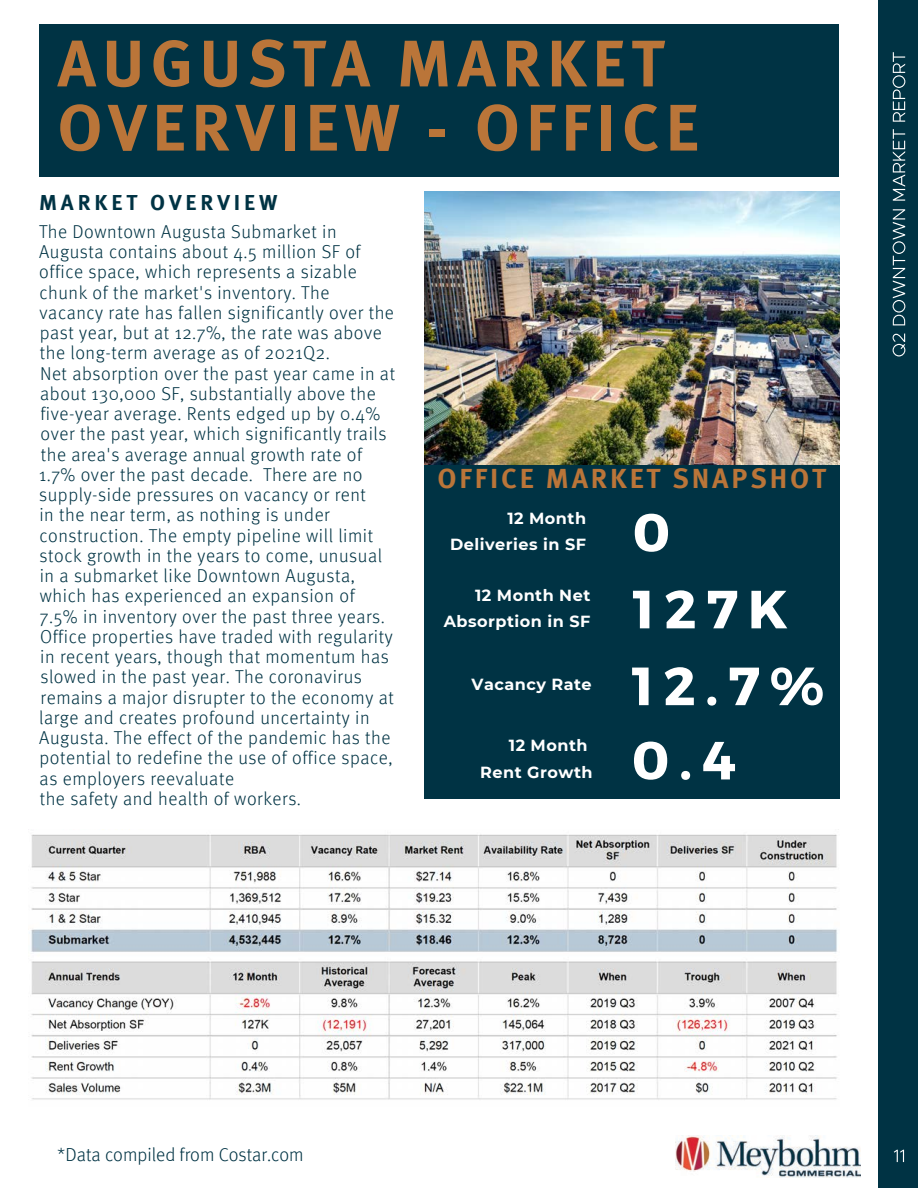
<style>
.page{position:relative;width:918px;height:1188px;background:#fff}
.page>*{position:absolute;margin:0;border:0;box-sizing:border-box;transform-origin:0 0}
.t1{font:700 65.7px/64.2px "Meta Pro";letter-spacing:.09em;color:#ba7539}
.t2{font:700 53.7px/75.9px "Montserrat";letter-spacing:.18em;color:#fff}
.t3{font:700 27.75px "Meta Pro";letter-spacing:.1em;color:#ba7539}
.t4{font:700 21.75px "Meta Pro";letter-spacing:.18em;color:#034}
.t5{font:300 18.75px "Meta Pro";color:#034}
.t6{font:300 18.6px/20.2px "Meta Pro";letter-spacing:.03em;color:#034}
.t7{font:700 16.05px/26.2px "Montserrat";letter-spacing:.03em;color:#fff;text-align:right}
</style>
<div class="page">
<div style="left:39px;top:24px;width:800px;height:153px;background:#034"></div>
<div style="left:424px;top:206px;width:415px;height:593px;background:#034"></div>
<div style="left:879px;top:0;width:39px;height:1188px;background:#034"></div>
<img style="left:676px;top:1136px;width:184px;height:41px">
<svg style="left:894px;top:1150px;width:10px;height:12px"></svg>
<img style="left:424px;top:192px;width:415px;height:272px">
<img style="left:28px;top:829px;width:810px;height:271px">
<svg style="left:893px;top:334px;width:12px;height:22px"></svg>
<svg style="left:893px;top:209px;width:12px;height:116px"></svg>
<svg style="left:893px;top:129px;width:12px;height:72px"></svg>
<svg style="left:893px;top:52px;width:12px;height:70px"></svg>
<h1 class="t1" style="left:57px;top:37px;width:643px">AUGUSTA MARKET<br>OVERVIEW - OFFICE</h1>
<p class="t4" style="left:39px;top:193px;width:240px">MARKET OVERVIEW</p>
<p class="t6" style="left:39px;top:223px;width:358px">The Downtown Augusta Submarket in Augusta contains about 4.5 million SF of office space, which represents a sizable chunk of the market's inventory. The vacancy rate has fallen significantly over the past year, but at 12.7%, the rate was above the long-term average as of 2021Q2.<br>Net absorption over the past year came in at about 130,000 SF, substantially above the five-year average. Rents edged up by 0.4% over the past year, which significantly trails the area's average annual growth rate of 1.7% over the past decade. There are no supply-side pressures on vacancy or rent<br>in the near term, as nothing is under construction. The empty pipeline will limit stock growth in the years to come, unusual in a submarket like Downtown Augusta, which has experienced an expansion of 7.5% in inventory over the past three years.<br>Office properties have traded with regularity in recent years, though that momentum has slowed in the past year. The coronavirus remains a major disrupter to the economy at large and creates profound uncertainty in Augusta. The effect of the pandemic has the potential to redefine the use of office space, as employers reevaluate<br>the safety and health of workers.</p>
<h3 class="t3" style="left:438px;top:467px;width:390px">OFFICE MARKET SNAPSHOT</h3>
<p class="t7" style="left:450px;top:505px;width:137px">12 Month<br>Deliveries in SF</p>
<h2 class="t2" style="left:632px;top:492px;width:194px">0<br>127K<br>12.7%<br>0.4</h2>
<p class="t7" style="left:444px;top:582px;width:148px">12 Month Net<br>Absorption in SF</p>
<p class="t7" style="left:472px;top:671px;width:122px">Vacancy Rate</p>
<p class="t7" style="left:480px;top:732px;width:114px;text-align:left;text-indent:29px">12 Month<br>Rent Growth</p>
<p class="t5" style="left:57px;top:1147px;width:248px">*Data compiled from Costar.com</p>
</div>
